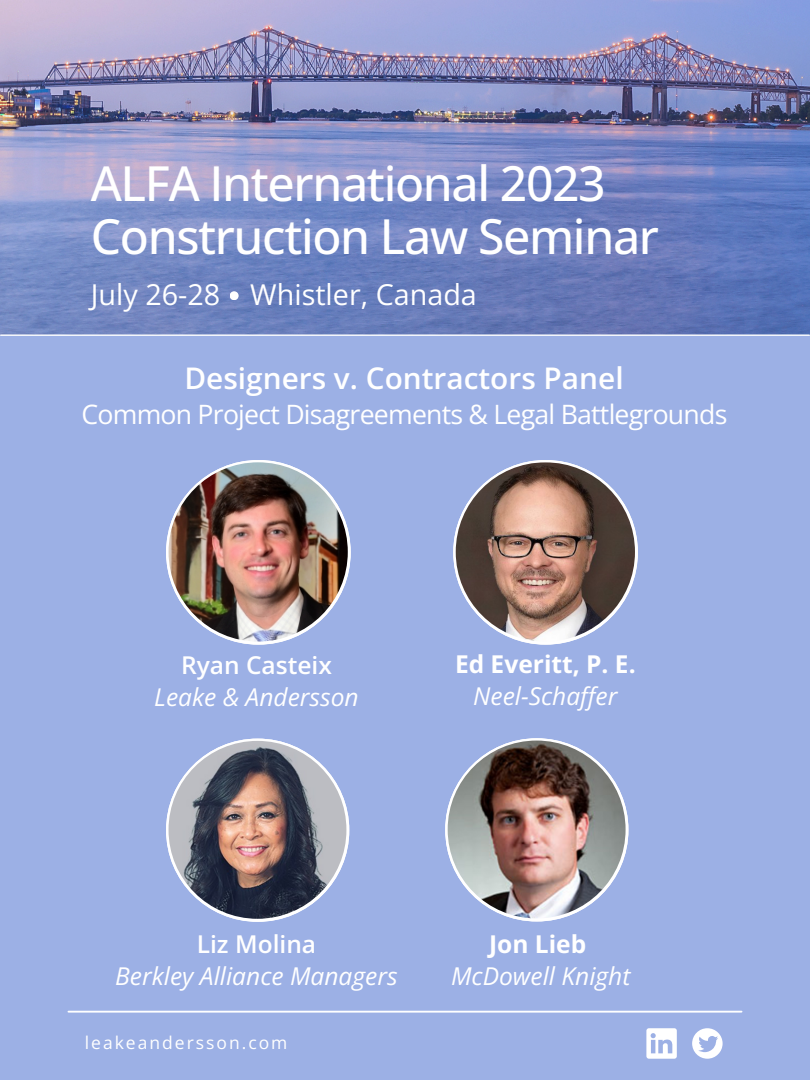
<style>
.page{position:relative;width:810px;height:1080px;background:#9cb0e5}
.page>*{position:absolute;margin:0;border:0;box-sizing:border-box;transform-origin:0 0}
.t1{font:500 48.12px/53px "Open Sans";letter-spacing:-.03em;color:#fff}
.t2{font:600 29.81px "Open Sans";color:#fff}
.t3{font:28.75px "Open Sans";color:#fff}
.t4{font:26.69px "Open Sans";letter-spacing:-.03em;color:#fff}
.t5{font:italic 24.56px "Open Sans";color:#fff}
.t6{font:700 24.56px/31.9px "Open Sans";color:#fff;text-align:center}
.t7{font:600 24.56px "Open Sans";color:#fff}
.t8{font:17.5px "Open Sans";letter-spacing:.115em;color:#fff}
.s1{font-weight:400;font-style:italic}
</style>
<div class="page">
<hr style="left:68px;top:1011px;width:674px;height:2px;background:#fff">
<svg style="left:692px;top:1028px;width:31px;height:31px"></svg>
<svg style="left:646px;top:1028px;width:31px;height:31px"></svg>
<img style="left:0;top:0;width:810px;height:335px">
<div style="left:230px;top:291px;width:9px;height:9px;background:#fff;border-radius:50%"></div>
<hr style="left:1px;top:334px;width:808px;height:2px;background:#fff">
<svg style="left:166px;top:460px;width:185px;height:185px"></svg>
<img style="left:169px;top:462px;width:179px;height:180px;border-radius:50%">
<svg style="left:445px;top:738px;width:183px;height:184px"></svg>
<img style="left:448px;top:741px;width:178px;height:177px;border-radius:50%">
<svg style="left:453px;top:460px;width:185px;height:185px"></svg>
<img style="left:456px;top:462px;width:179px;height:180px;border-radius:50%">
<svg style="left:166px;top:739px;width:183px;height:183px"></svg>
<img style="left:169px;top:741px;width:177px;height:178px;border-radius:50%">
<p class="t1" style="left:91px;top:156px;width:570px">ALFA International 2023<br>Construction Law Seminar</p>
<p class="t3" style="left:91px;top:274px;width:388px">July 26-28 Whistler, Canada</p>
<p class="t2" style="left:184px;top:357px;width:441px">Designers v. Contractors Panel</p>
<p class="t4" style="left:81px;top:395px;width:647px">Common Project Disagreements &amp; Legal Battlegrounds</p>
<p class="t7" style="left:181px;top:647px;width:152px">Ryan Casteix</p>
<p class="t5" style="left:154px;top:679px;width:206px">Leake &amp; Andersson</p>
<p class="t6" style="left:455px;top:648px;width:182px">Ed Everitt, P. E.<br><span class="s1">Neel-Schaffer</span></p>
<p class="t7" style="left:197px;top:927px;width:121px">Liz Molina</p>
<p class="t5" style="left:115px;top:959px;width:284px">Berkley Alliance Managers</p>
<p class="t8" style="left:85px;top:1031px;width:204px">leakeandersson.com</p>
<p class="t6" style="left:489px;top:928px;width:99px">Jon Lieb</p>
<p class="t5" style="left:451px;top:959px;width:181px">McDowell Knight</p>
</div>
